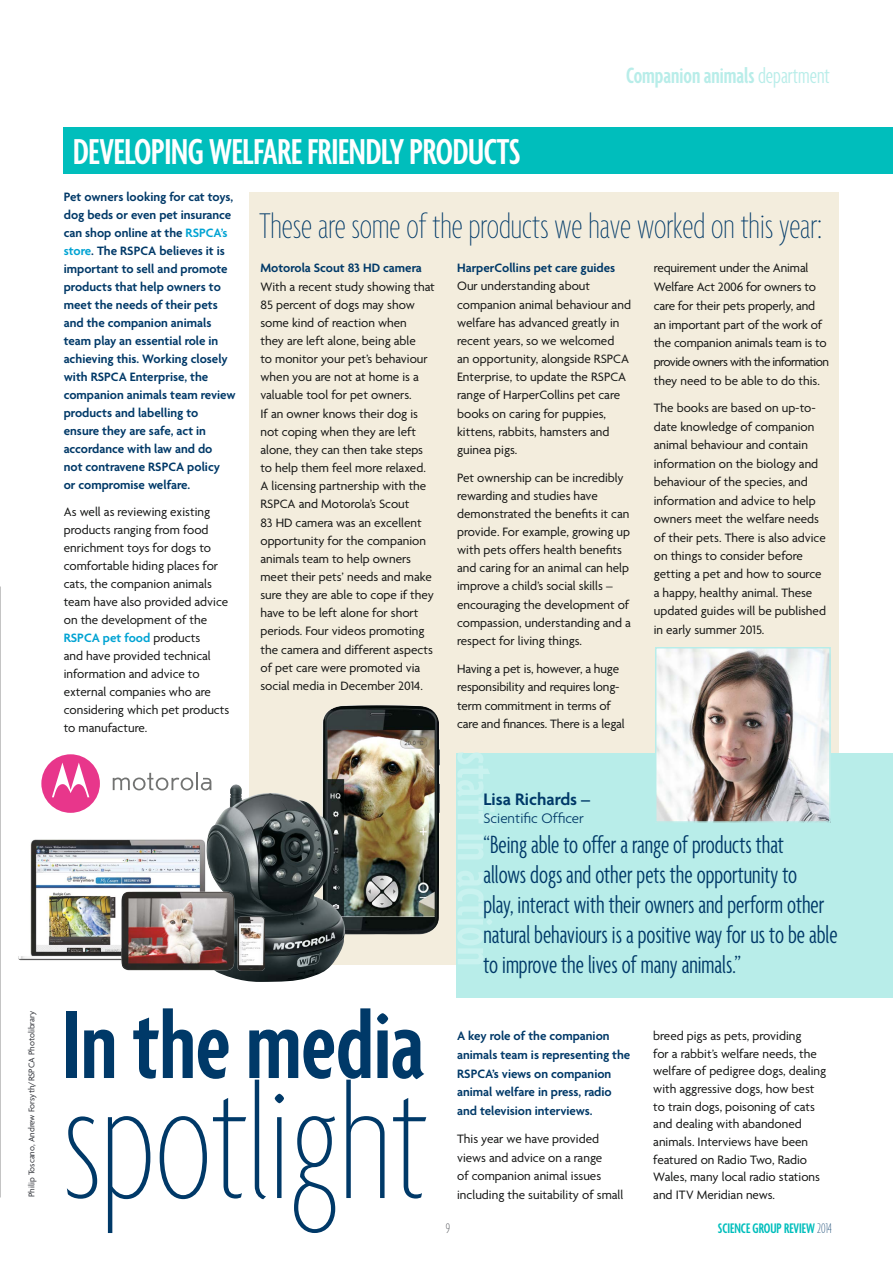
<style>
.page{position:relative;width:893px;height:1263px;background:#fff}
.page>*{position:absolute;margin:0;border:0;box-sizing:border-box;transform-origin:0 0}
.t1{font:100 extra-condensed 178.5px "Agenda";color:#003968}
.t2{font:600 extra-condensed 105px "Agenda";color:#003968}
.t3{font:600 extra-condensed 39px "Agenda";letter-spacing:-.005em;color:#fff}
.t4{font:100 extra-condensed 38.7px "Agenda";color:#003968}
.t5{font:300 extra-condensed 27px/30px "Agenda";color:#003968}
.t6{font:600 extra-condensed 24px "Agenda";color:#b8ede9}
.t7{font:600 18px "Agenda";color:#003968}
.t8{font:600 extra-condensed 15px "Agenda";color:#00bebc}
.t9{font:300 15px "Agenda";color:#003968}
.t10{font:100 extra-condensed 15px "Agenda";color:#2f3137}
.t11{font:13.2px/18.1px "Agenda";color:#131413}
.t12{font:600 13.2px/18px "Agenda";color:#003968}
.t13{font:9px "Agenda";color:#2f3137}
.s1{font-weight:300}
.s2{color:#00a3d3}
.s3{font-weight:600;color:#00a3d3}
.s4{font-weight:100;color:#003968}
</style>
<div class="page">
<div style="left:249px;top:192px;width:590px;height:773px;background:#f3eddd"></div>
<img style="left:0;top:587px;width:1px;height:610px">
<hr style="left:0;top:955px;width:1px;height:244px;background:#fff">
<div style="left:63px;top:128px;width:830px;height:46px;background:#00bebc"></div>
<svg style="left:41px;top:754px;width:59px;height:59px"></svg>
<svg style="left:113px;top:773px;width:81px;height:17px"></svg>
<img style="left:196px;top:705px;width:244px;height:277px">
<div style="left:457px;top:753px;width:436px;height:244px;background:#b8ede9"></div>
<img style="left:658px;top:650px;width:170px;height:170px">
<div style="left:655px;top:647px;width:176px;height:176px;border:2px solid #b8ede9"></div>
<img style="left:18px;top:838px;width:203px;height:123px">
<img style="left:119px;top:891px;width:116px;height:80px">
<img style="left:237px;top:917px;width:27px;height:54px">
<p class="t13" style="left:26px;top:1197px;width:188px;rotate:-90deg">Philip Toscano, Andrew Forsyth/RSPCA Photolibrary</p>
<h3 class="t3" style="left:73px;top:130px;width:449px">DEVELOPING WELFARE FRIENDLY PRODUCTS</h3>
<h3 class="t6" style="left:626px;top:62px;width:205px">Companion animals <span class="s1">department</span></h3>
<p class="t12" style="left:64px;top:188px;width:173px">Pet owners looking for cat toys, dog beds or even pet insurance can shop online at the <span class="s2">RSPCA’s store</span>. The RSPCA believes it is important to sell and promote products that help owners to meet the needs of their pets and the companion animals team play an essential role in achieving this. Working closely with RSPCA Enterprise, the companion animals team review products and labelling to ensure they are safe, act in accordance with law and do<br>not contravene RSPCA policy<br>or compromise welfare.</p>
<p class="t11" style="left:64px;top:503px;width:167px">As well as reviewing existing products ranging from food enrichment toys for dogs to comfortable hiding places for cats, the companion animals team have also provided advice on the development of the<br><span class="s3">RSPCA pet food</span> products<br>and have provided technical information and advice to external companies who are considering which pet products to manufacture.</p>
<h3 class="t4" style="left:259px;top:206px;width:564px">These are some of the products we have worked on this year:</h3>
<p class="t12" style="left:260px;top:259px;width:163px">Motorola Scout 83 HD camera</p>
<p class="t11" style="left:260px;top:277px;width:176px">With a recent study showing that<br>85 percent of dogs may show some kind of reaction when<br>they are left alone, being able<br>to monitor your pet’s behaviour when you are not at home is a valuable tool for pet owners.<br>If an owner knows their dog is not coping when they are left alone, they can then take steps to help them feel more relaxed.<br>A licensing partnership with the<br>RSPCA and Motorola’s Scout<br>83 HD camera was an excellent opportunity for the companion animals team to help owners meet their pets’ needs and make sure they are able to cope if they have to be left alone for short periods. Four videos promoting the camera and different aspects of pet care were promoted via social media in December 2014.</p>
<p class="t11" style="left:654px;top:258px;width:177px;line-height:18.8px">requirement under the Animal<br>Welfare Act 2006 for owners to care for their pets properly, and an important part of the work of the companion animals team is to provide owners with the information they need to be able to do this.</p>
<p class="t11" style="left:654px;top:399px;width:174px">The books are based on up-to&shy;date knowledge of companion animal behaviour and contain information on the biology and behaviour of the species, and information and advice to help owners meet the welfare needs of their pets. There is also advice on things to consider before getting a pet and how to source a happy, healthy animal. These updated guides will be published in early summer 2015.</p>
<p class="t12" style="left:457px;top:259px;width:160px">HarperCollins pet care guides</p>
<p class="t11" style="left:457px;top:277px;width:175px">Our understanding about companion animal behaviour and welfare has advanced greatly in recent years, so we welcomed<br>an opportunity, alongside RSPCA<br>Enterprise, to update the RSPCA range of HarperCollins pet care books on caring for puppies, kittens, rabbits, hamsters and guinea pigs.</p>
<p class="t11" style="left:457px;top:469px;width:175px">Pet ownership can be incredibly rewarding and studies have demonstrated the benefits it can provide. For example, growing up with pets offers health benefits and caring for an animal can help improve a child’s social skills – encouraging the development of compassion, understanding and a respect for living things.</p>
<p class="t11" style="left:457px;top:659px;width:169px;line-height:18.6px">Having a pet is, however, a huge responsibility and requires long&shy;term commitment in terms of care and finances. There is a legal</p>
<h3 class="t7" style="left:483px;top:788px;width:108px">Lisa Richards –</h3>
<p class="t9" style="left:483px;top:809px;width:102px">Scientific Officer</p>
<h3 class="t5" style="left:483px;top:829px;width:356px">“Being able to offer a range of products that<br>allows dogs and other pets the opportunity to<br>play, interact with their owners and perform other natural behaviours is a positive way for us to be able to improve the lives of many animals.”</h3>
<h2 class="t2" style="left:62px;top:986px;width:364px">In the media</h2>
<h1 class="t1" style="left:62px;top:1048px;width:367px">spotlight</h1>
<p class="t12" style="left:457px;top:1026px;width:175px;line-height:18.8px">A key role of the companion animals team is representing the<br>RSPCA’s views on companion animal welfare in press, radio and television interviews.</p>
<p class="t11" style="left:457px;top:1129px;width:168px;line-height:18.8px">This year we have provided views and advice on a range<br>of companion animal issues including the suitability of small</p>
<p class="t11" style="left:653px;top:1027px;width:174px;line-height:17.7px">breed pigs as pets, providing<br>for a rabbit’s welfare needs, the welfare of pedigree dogs, dealing with aggressive dogs, how best to train dogs, poisoning of cats and dealing with abandoned animals. Interviews have been featured on Radio Two, Radio<br>Wales, many local radio stations and ITV Meridian news.</p>
<p class="t10" style="left:446px;top:1220px;width:6px">9</p>
<p class="t8" style="left:718px;top:1219px;width:116px">SCIENCE GROUP REVIEW <span class="s4">2014</span></p>
</div>
